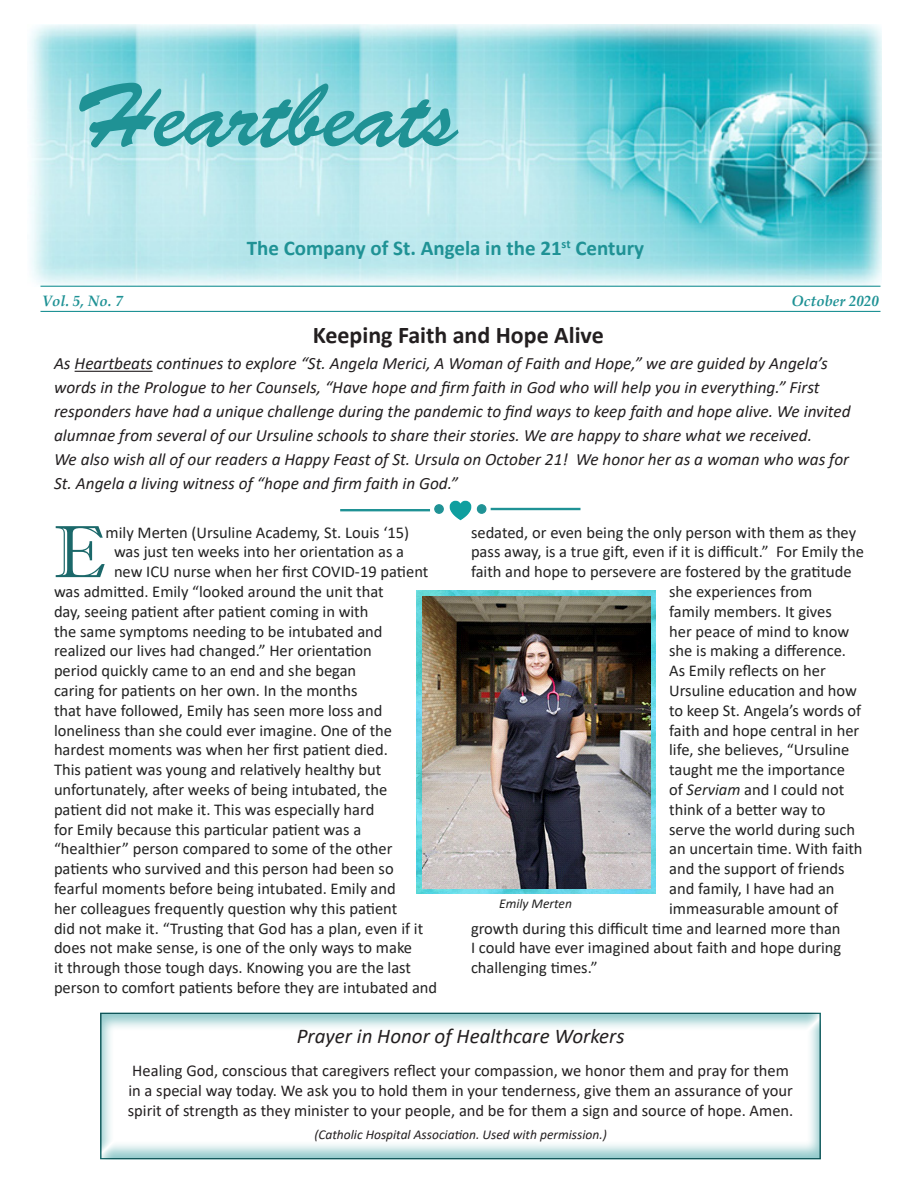
<style>
.page{position:relative;width:918px;height:1188px;background:#fff}
.page>*{position:absolute;margin:0;border:0;box-sizing:border-box;transform-origin:0 0}
.t1{font:90px "Brush Script Std";color:#1f9295}
.t2{font:73.95px "Imprint MT Shadow";color:#1b686a}
.t3{font:700 24px "Calibri";color:#231f20}
.t4{font:700 21px "Calibri";color:#1f9295}
.t5{font:italic 21px "Calibri";color:#231f20}
.t6{font:italic 17.25px/24px "Calibri";color:#231f20}
.t7{font:16.5px "Calibri";color:#222}
.t8{font:16.5px/19.8px "Calibri";color:#231f20}
.t9{font:italic 700 15px "Palatino Linotype";color:#1f9295}
.t10{font:italic 13.5px "Calibri";color:#231f20}
.t11{font:italic 13.5px "Calibri";color:#222}
.s1{font-style:italic}
</style>
<div class="page">
<div style="left:100px;top:1011px;width:722px;height:150px;background:#1f9295;opacity:.5"></div>
<img style="left:28px;top:25px;width:853px;height:262px">
<hr style="left:40px;top:286px;width:840px;height:1px;background:#1f9295">
<hr style="left:40px;top:311px;width:840px;height:1px;background:#1f9295">
<hr style="left:340px;top:509px;width:90px;height:2px;background:#1f9295">
<img style="left:441px;top:500px;width:39px;height:21px">
<hr style="left:491px;top:508px;width:89px;height:2px;background:#1f9295">
<div style="left:435px;top:505px;width:8px;height:8px;background:#1f9295;border-radius:50%"></div>
<div style="left:434px;top:504px;width:10px;height:10px;border:1px solid #1f9295;border-radius:50%"></div>
<div style="left:477px;top:505px;width:9px;height:8px;background:#1f9295;border-radius:50%"></div>
<div style="left:477px;top:504px;width:9px;height:10px;border:1px solid #1f9295;border-radius:50%"></div>
<hr style="left:75px;top:371px;width:78px;height:1px;background:#231f20">
<img style="left:417px;top:591px;width:239px;height:302px">
<img style="left:422px;top:596px;width:229px;height:293px">
<p class="t1" style="left:74px;top:66px;width:387px">Heartbeats</p>
<p class="t4" style="left:247px;top:233px;width:399px">The Company of St. Angela in the 21<sup>st</sup> Century</p>
<p class="t9" style="left:42px;top:290px;width:82px">Vol. 5, No. 7</p>
<p class="t9" style="left:791px;top:290px;width:89px">October 2020</p>
<p class="t3" style="left:313px;top:318px;width:293px">Keeping Faith and Hope Alive</p>
<p class="t6" style="left:54px;top:351px;width:798px">As Heartbeats continues to explore “St. Angela Merici, A Woman of Faith and Hope,” we are guided by Angela’s words in the Prologue to her Counsels, “Have hope and firm faith in God who will help you in everything.” First responders have had a unique challenge during the pandemic to find ways to keep faith and hope alive. We invited alumnae from several of our Ursuline schools to share their stories. We are happy to share what we received.<br>We also wish all of our readers a Happy Feast of St. Ursula on October 21! We honor her as a woman who was for St. Angela a living witness of “hope and firm faith in God.”</p>
<p class="t2" style="left:54px;top:508px;width:53px">E</p>
<p class="t7" style="left:106px;top:521px;width:305px">mily Merten (Ursuline Academy, St. Louis ‘15)</p>
<p class="t7" style="left:471px;top:521px;width:387px">sedated, or even being the only person with them as they</p>
<p class="t7" style="left:471px;top:540px;width:394px">pass away, is a true gift, even if it is difficult.” For Emily the</p>
<p class="t7" style="left:471px;top:560px;width:382px">faith and hope to persevere are fostered by the gratitude</p>
<p class="t7" style="left:669px;top:580px;width:145px">she experiences from</p>
<p class="t7" style="left:669px;top:600px;width:164px">family members. It gives</p>
<p class="t7" style="left:669px;top:620px;width:181px">her peace of mind to know</p>
<p class="t7" style="left:669px;top:639px;width:178px">she is making a difference.</p>
<p class="t7" style="left:669px;top:659px;width:158px">As Emily reflects on her</p>
<p class="t7" style="left:669px;top:679px;width:189px">Ursuline education and how</p>
<p class="t7" style="left:669px;top:699px;width:194px">to keep St. Angela’s words of</p>
<p class="t7" style="left:669px;top:719px;width:192px">faith and hope central in her</p>
<p class="t7" style="left:669px;top:738px;width:182px">life, she believes, “Ursuline</p>
<p class="t7" style="left:669px;top:758px;width:177px">taught me the importance</p>
<p class="t7" style="left:669px;top:778px;width:177px">of <span class="s1">Serviam</span> and I could not</p>
<p class="t7" style="left:669px;top:798px;width:158px">think of a better way to</p>
<p class="t7" style="left:669px;top:818px;width:187px">serve the world during such</p>
<p class="t7" style="left:669px;top:837px;width:195px">an uncertain time. With faith</p>
<p class="t7" style="left:669px;top:857px;width:177px">and the support of friends</p>
<p class="t7" style="left:669px;top:877px;width:167px">and family, I have had an</p>
<p class="t7" style="left:669px;top:897px;width:171px">immeasurable amount of</p>
<p class="t7" style="left:471px;top:917px;width:371px">growth during this difficult time and learned more than</p>
<p class="t7" style="left:471px;top:936px;width:372px">I could have ever imagined about faith and hope during</p>
<p class="t7" style="left:471px;top:956px;width:128px">challenging times.”</p>
<p class="t7" style="left:114px;top:540px;width:292px">was just ten weeks into her orientation as a</p>
<p class="t7" style="left:114px;top:560px;width:316px">new ICU nurse when her first COVID-19 patient</p>
<p class="t7" style="left:54px;top:580px;width:331px">was admitted. Emily “looked around the unit that</p>
<p class="t7" style="left:54px;top:600px;width:316px">day, seeing patient after patient coming in with</p>
<p class="t7" style="left:54px;top:620px;width:330px">the same symptoms needing to be intubated and</p>
<p class="t7" style="left:54px;top:639px;width:319px">realized our lives had changed.” Her orientation</p>
<p class="t7" style="left:54px;top:659px;width:304px">period quickly came to an end and she began</p>
<p class="t7" style="left:54px;top:679px;width:305px">caring for patients on her own. In the months</p>
<p class="t7" style="left:54px;top:699px;width:330px">that have followed, Emily has seen more loss and</p>
<p class="t7" style="left:54px;top:719px;width:340px">loneliness than she could ever imagine. One of the</p>
<p class="t7" style="left:54px;top:738px;width:335px">hardest moments was when her first patient died.</p>
<p class="t7" style="left:54px;top:758px;width:329px">This patient was young and relatively healthy but</p>
<p class="t7" style="left:54px;top:778px;width:335px">unfortunately, after weeks of being intubated, the</p>
<p class="t7" style="left:54px;top:798px;width:322px">patient did not make it. This was especially hard</p>
<p class="t7" style="left:54px;top:818px;width:309px">for Emily because this particular patient was a</p>
<p class="t7" style="left:54px;top:837px;width:340px">“healthier” person compared to some of the other</p>
<p class="t7" style="left:54px;top:857px;width:341px">patients who survived and this person had been so</p>
<p class="t7" style="left:54px;top:877px;width:343px">fearful moments before being intubated. Emily and</p>
<p class="t7" style="left:54px;top:897px;width:345px">her colleagues frequently question why this patient</p>
<p class="t7" style="left:54px;top:917px;width:371px">did not make it. “Trusting that God has a plan, even if it</p>
<p class="t7" style="left:54px;top:936px;width:360px">does not make sense, is one of the only ways to make</p>
<p class="t7" style="left:54px;top:956px;width:359px">it through those tough days. Knowing you are the last</p>
<p class="t7" style="left:54px;top:976px;width:385px">person to comfort patients before they are intubated and</p>
<p class="t11" style="left:499px;top:894px;width:74px">Emily Merten</p>
<p class="t5" style="left:297px;top:1022px;width:329px">Prayer in Honor of Healthcare Workers</p>
<p class="t8" style="left:128px;top:1061px;width:667px">Healing God, conscious that caregivers reflect your compassion, we honor them and pray for them in a special way today. We ask you to hold them in your tenderness, give them an assurance of your spirit of strength as they minister to your people, and be for them a sign and source of hope. Amen.</p>
<p class="t10" style="left:314px;top:1125px;width:294px">(Catholic Hospital Association. Used with permission.)</p>
</div>
